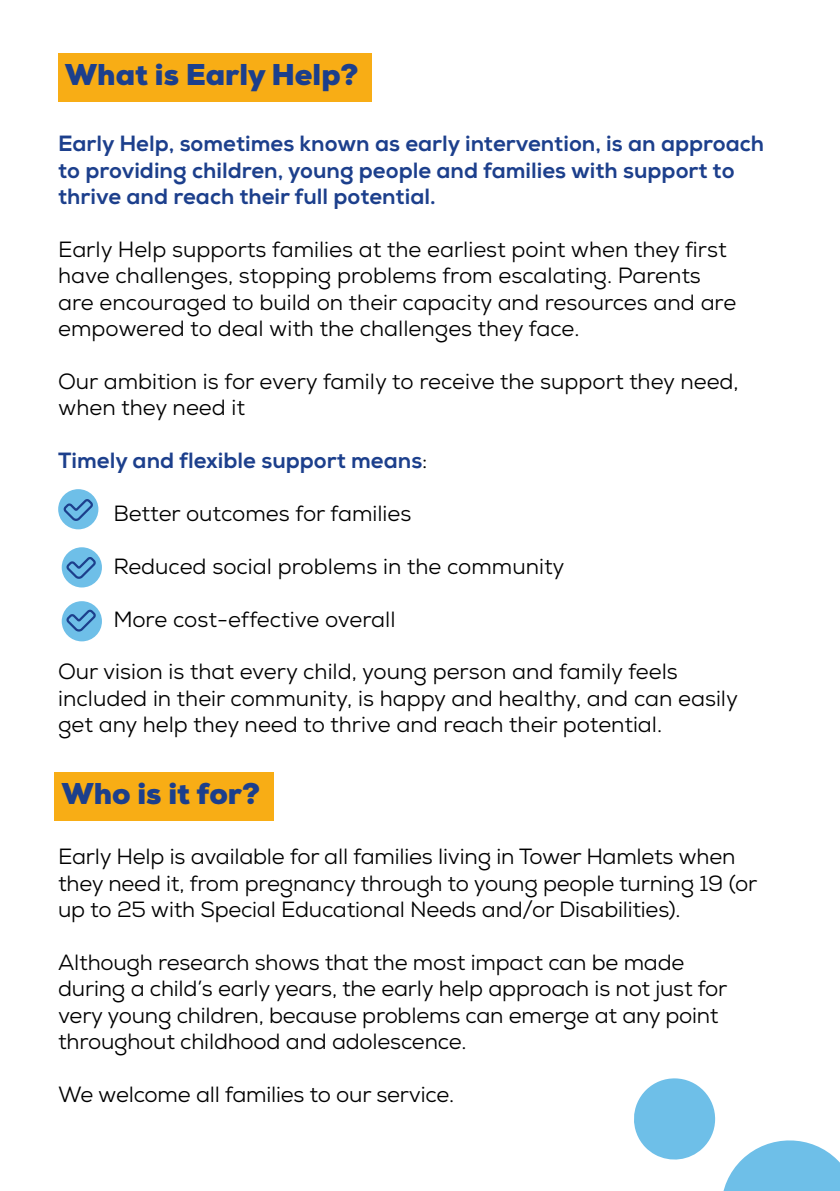
<style>
.page{position:relative;width:840px;height:1191px;background:#fff}
.page>*{position:absolute;margin:0;border:0;box-sizing:border-box;transform-origin:0 0}
.t1{font:900 30px "Nexa";color:#1c3f8c}
.t2{font:22px/26.4px "Nexa";letter-spacing:-.01em;color:#000}
.t3{font:800 22px/26.4px "Nexa";color:#1c3f8c}
.s1{font-weight:400;color:#000}
</style>
<div class="page">
<div style="left:58px;top:53px;width:313px;height:49px;background:#f8ad15"></div>
<div style="left:55px;top:772px;width:218px;height:49px;background:#f8ad15"></div>
<svg style="left:634px;top:1078px;width:205px;height:113px"></svg>
<div style="left:58px;top:489px;width:40px;height:40px;background:#6ebfe8;border-radius:50%"></div>
<div style="left:62px;top:547px;width:40px;height:40px;background:#6ebfe8;border-radius:50%"></div>
<div style="left:62px;top:601px;width:40px;height:40px;background:#6ebfe8;border-radius:50%"></div>
<svg style="left:61px;top:497px;width:34px;height:26px"></svg>
<svg style="left:64px;top:554px;width:34px;height:27px"></svg>
<svg style="left:64px;top:607px;width:34px;height:27px"></svg>
<p class="t1" style="left:65px;top:55px;width:294px">What is Early Help?</p>
<p class="t3" style="left:58px;top:131px;width:707px">Early Help, sometimes known as early intervention, is an approach to providing children, young people and families with support to thrive and reach their full potential.</p>
<p class="t2" style="left:58px;top:236px;width:679px">Early Help supports families at the earliest point when they first have challenges, stopping problems from escalating. Parents are encouraged to build on their capacity and resources and are empowered to deal with the challenges they face.</p>
<p class="t2" style="left:58px;top:368px;width:681px">Our ambition is for every family to receive the support they need, when they need it</p>
<p class="t3" style="left:58px;top:447px;width:370px">Timely and flexible support means<span class="s1">:</span></p>
<p class="t2" style="left:113px;top:500px;width:299px">Better outcomes for families</p>
<p class="t2" style="left:113px;top:553px;width:452px">Reduced social problems in the community</p>
<p class="t2" style="left:113px;top:606px;width:283px">More cost-effective overall</p>
<p class="t2" style="left:58px;top:658px;width:681px">Our vision is that every child, young person and family feels included in their community, is happy and healthy, and can easily get any help they need to thrive and reach their potential.</p>
<p class="t1" style="left:62px;top:774px;width:200px">Who is it for?</p>
<p class="t2" style="left:58px;top:843px;width:700px">Early Help is available for all families living in Tower Hamlets when they need it, from pregnancy through to young people turning 19 (or up to 25 with Special Educational Needs and/or Disabilities).</p>
<p class="t2" style="left:58px;top:949px;width:670px">Although research shows that the most impact can be made during a child’s early years, the early help approach is not just for very young children, because problems can emerge at any point throughout childhood and adolescence.</p>
<p class="t2" style="left:58px;top:1081px;width:397px">We welcome all families to our service.</p>
</div>
